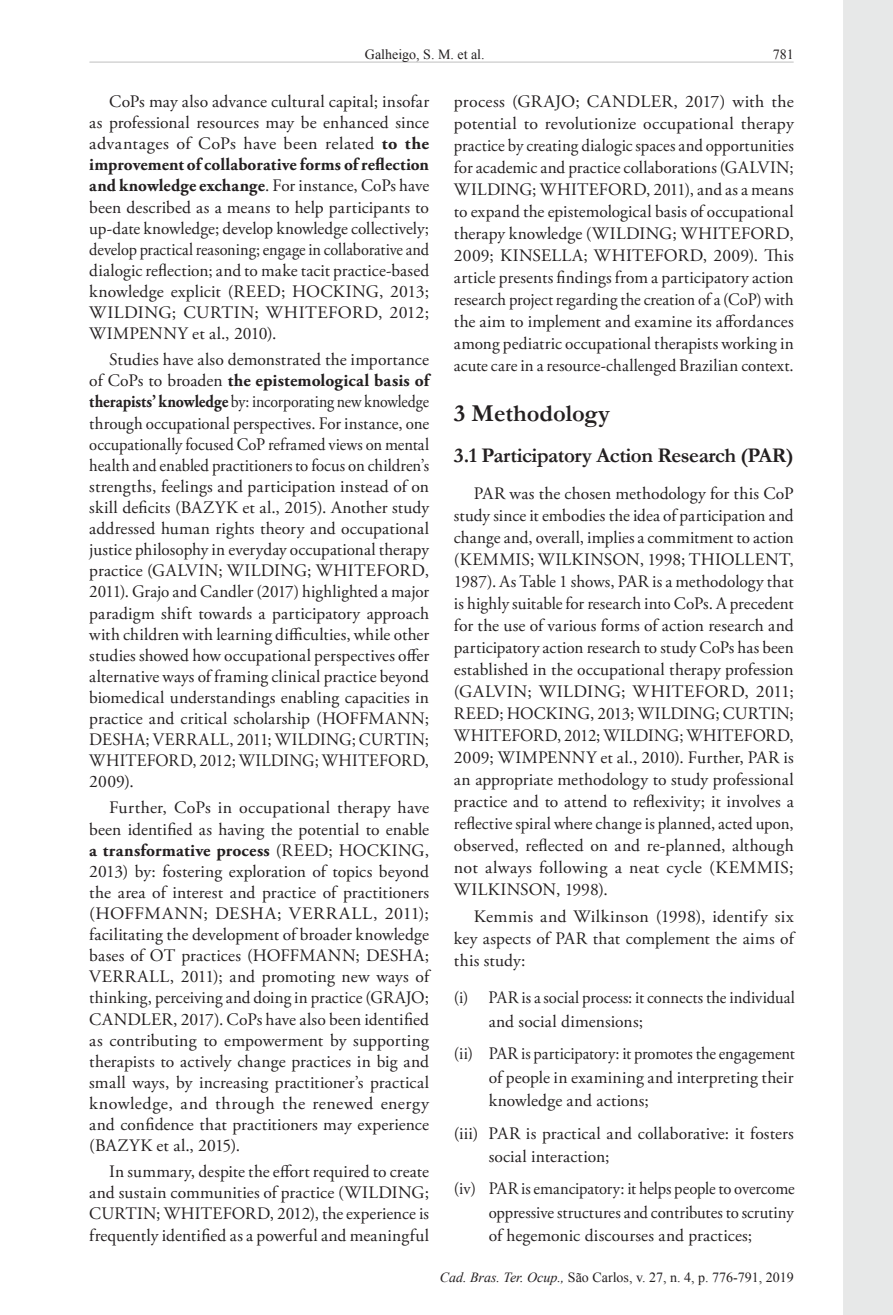
<style>
.page{position:relative;width:893px;height:1315px;background:#fff}
.page>*{position:absolute;margin:0;border:0;box-sizing:border-box;transform-origin:0 0}
.Heading1{font:700 24.5px "Garamond";color:#231f20}
.Heading2Alt{font:700 21px "Garamond";letter-spacing:-.02em;color:#231f20}
.Paragraph{font:17.5px/21.2px "Adobe Garamond Pro";letter-spacing:.01em;color:#231f20;text-align:justify}
.OrderedList1Body{font:17.5px/23.1px "Adobe Garamond Pro";letter-spacing:.01em;color:#231f20;text-align:justify;scale:.95 1}
.OrderedList1Body-2{font:17.5px/23.1px "Adobe Garamond Pro";letter-spacing:.01em;color:#231f20;text-align:justify;scale:.94 1}
.OrderedList1Head{font:17.5px/23.1px "Adobe Garamond Pro";letter-spacing:.005em;color:#231f20;scale:.95 1}
.OrderedList1Body-3{font:17.5px/23.1px "Adobe Garamond Pro";letter-spacing:.01em;color:#231f20}
.t1{font:14px "Times New Roman";color:#231f20}
.s1{font-weight:700}
.s2{font-style:italic}
</style>
<div class="page">
<div style="left:843px;top:0;width:50px;height:1315px;background:#e7e8e8"></div>
<hr style="left:90px;top:62px;width:703px;height:1px;background:#c0c0c0">
<p class="t1" style="left:365px;top:45px;width:121px">Galheigo, S. M. et al.</p>
<p class="Paragraph" style="left:89px;top:91px;width:341px;text-indent:20px">CoPs may also advance cultural capital; insofar as professional resources may be enhanced since advantages of CoPs have been related <span class="s1">to the improvement of collaborative forms of reflection and knowledge exchange</span>. For instance, CoPs have been described as a means to help participants to up-date knowledge; develop knowledge collectively; develop practical reasoning; engage in collaborative and dialogic reflection; and to make tacit practice‑based knowledge explicit (REED; HOCKING, 2013; WILDING; CURTIN; WHITEFORD, 2012; WIMPENNY et al., 2010).</p>
<p class="Paragraph" style="left:89px;top:350px;width:341px;text-indent:20px">Studies have also demonstrated the importance of CoPs to broaden <span class="s1">the epistemological basis of therapists’ knowledge</span> by: incorporating new knowledge through occupational perspectives. For instance, one occupationally focused CoP reframed views on mental health and enabled practitioners to focus on children’s strengths, feelings and participation instead of on skill deficits (BAZYK et al., 2015). Another study addressed human rights theory and occupational justice philosophy in everyday occupational therapy practice (GALVIN; WILDING; WHITEFORD, 2011). Grajo and Candler (2017) highlighted a major paradigm shift towards a participatory approach with children with learning difficulties, while other studies showed how occupational perspectives offer alternative ways of framing clinical practice beyond biomedical understandings enabling capacities in practice and critical scholarship (HOFFMANN; DESHA; VERRALL, 2011; WILDING; CURTIN; WHITEFORD, 2012; WILDING; WHITEFORD, 2009).</p>
<p class="Paragraph" style="left:89px;top:798px;width:341px;text-indent:20px">Further, CoPs in occupational therapy have been identified as having the potential to enable <span class="s1">a transformative process</span> (REED; HOCKING, 2013) by: fostering exploration of topics beyond the area of interest and practice of practitioners (HOFFMANN; DESHA; VERRALL, 2011); facilitating the development of broader knowledge bases of OT practices (HOFFMANN; DESHA; VERRALL, 2011); and promoting new ways of thinking, perceiving and doing in practice (GRAJO; CANDLER, 2017). CoPs have also been identified as contributing to empowerment by supporting therapists to actively change practices in big and small ways, by increasing practitioner’s practical knowledge, and through the renewed energy and confidence that practitioners may experience (BAZYK et al., 2015).</p>
<p class="Paragraph" style="left:89px;top:1161px;width:341px;text-indent:20px">In summary, despite the effort required to create and sustain communities of practice (WILDING; CURTIN; WHITEFORD, 2012), the experience is frequently identified as a powerful and meaningful</p>
<p class="Paragraph" style="left:454px;top:91px;width:341px;line-height:22.1px">process (GRAJO; CANDLER, 2017) with the potential to revolutionize occupational therapy practice by creating dialogic spaces and opportunities for academic and practice collaborations (GALVIN; WILDING; WHITEFORD, 2011), and as a means to expand the epistemological basis of occupational therapy knowledge (WILDING; WHITEFORD, 2009; KINSELLA; WHITEFORD, 2009). This article presents findings from a participatory action research project regarding the creation of a (CoP) with the aim to implement and examine its affordances among pediatric occupational therapists working in acute care in a resource-challenged Brazilian context.</p>
<p class="Heading1" style="left:454px;top:396px;width:158px">3 Methodology</p>
<p class="Heading2Alt" style="left:454px;top:441px;width:341px">3.1 Participatory Action Research (PAR)</p>
<p class="Paragraph" style="left:454px;top:483px;width:341px;line-height:22.1px;text-indent:20px">PAR was the chosen methodology for this CoP study since it embodies the idea of participation and change and, overall, implies a commitment to action (KEMMIS; WILKINSON, 1998; THIOLLENT, 1987). As Table 1 shows, PAR is a methodology that is highly suitable for research into CoPs. A precedent for the use of various forms of action research and participatory action research to study CoPs has been established in the occupational therapy profession (GALVIN; WILDING; WHITEFORD, 2011; REED; HOCKING, 2013; WILDING; CURTIN; WHITEFORD, 2012; WILDING; WHITEFORD, 2009; WIMPENNY et al., 2010). Further, PAR is an appropriate methodology to study professional practice and to attend to reflexivity; it involves a reflective spiral where change is planned, acted upon, observed, reflected on and re-planned, although not always following a neat cycle (KEMMIS; WILKINSON, 1998).</p>
<p class="Paragraph" style="left:454px;top:905px;width:341px;line-height:22.1px;text-indent:20px">Kemmis and Wilkinson (1998), identify six key aspects of PAR that complement the aims of this study:</p>
<p class="OrderedList1Head" style="left:489px;top:987px;width:324px;text-indent:-35px">(i) PAR is a social process: it connects the individual and social dimensions;</p>
<p class="OrderedList1Body-2" style="left:489px;top:1043px;width:327px;text-indent:-35px">(ii) PAR is participatory: it promotes the engagement of people in examining and interpreting their knowledge and actions;</p>
<p class="OrderedList1Body-3" style="left:489px;top:1122px;width:307px;text-indent:-35px">(iii) PAR is practical and collaborative: it fosters social interaction;</p>
<p class="OrderedList1Body" style="left:489px;top:1178px;width:324px;text-indent:-35px">(iv) PAR is emancipatory: it helps people to overcome oppressive structures and contributes to scrutiny of hegemonic discourses and practices;</p>
<p class="t1" style="left:440px;top:1267px;width:356px"><span class="s2">Cad. Bras. Ter. Ocup.,</span> São Carlos, v. 27, n. 4, p. 776-791, 2019</p>
</div>
